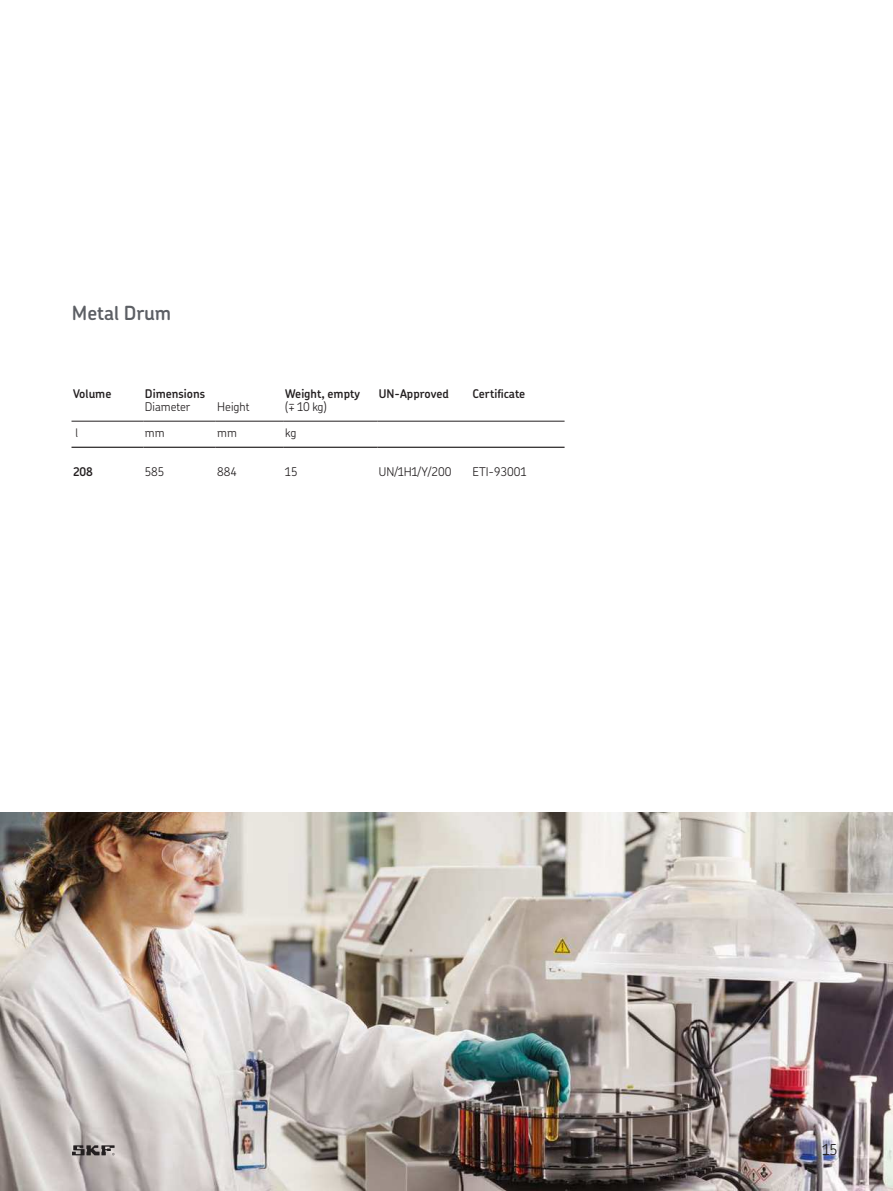
<style>
.page{position:relative;width:893px;height:1191px;background:#fff}
.page>*{position:absolute;margin:0;border:0;box-sizing:border-box;transform-origin:0 0}
.t1{font:600 19.5px "SKF Chevin OT";color:#5c5f64}
.t2{font:300 15px "SKF Chevin OT";color:#231f20}
.t3{font:300 12px "SKF Chevin OT";color:#231f20}
.t4{font:600 12px "SKF Chevin OT";color:#231f20}
</style>
<div class="page">
<hr style="left:71px;top:421px;width:72px;height:1px;background:#231f20">
<hr style="left:71px;top:447px;width:72px;height:1px;background:#231f20">
<hr style="left:143px;top:421px;width:73px;height:1px;background:#231f20">
<hr style="left:143px;top:447px;width:73px;height:1px;background:#231f20">
<hr style="left:216px;top:421px;width:68px;height:1px;background:#231f20">
<hr style="left:216px;top:447px;width:68px;height:1px;background:#231f20">
<hr style="left:284px;top:421px;width:93px;height:1px;background:#231f20">
<hr style="left:284px;top:447px;width:93px;height:1px;background:#231f20">
<hr style="left:377px;top:421px;width:94px;height:1px;background:#231f20">
<hr style="left:377px;top:447px;width:94px;height:1px;background:#231f20">
<hr style="left:471px;top:421px;width:93px;height:1px;background:#231f20">
<hr style="left:471px;top:447px;width:93px;height:1px;background:#231f20">
<img style="left:0;top:812px;width:892px;height:379px">
<svg style="left:72px;top:1145px;width:43px;height:10px"></svg>
<h1 class="t1" style="left:72px;top:304px;width:101px">Metal Drum</h1>
<p class="t4" style="left:73px;top:388px;width:40px">Volume</p>
<p class="t4" style="left:145px;top:388px;width:62px">Dimensions</p>
<p class="t4" style="left:285px;top:388px;width:76px">Weight, empty</p>
<p class="t4" style="left:379px;top:388px;width:71px">UN-Approved</p>
<p class="t4" style="left:472px;top:388px;width:54px">Certificate</p>
<p class="t3" style="left:145px;top:401px;width:47px">Diameter</p>
<p class="t3" style="left:217px;top:401px;width:34px">Height</p>
<p class="t3" style="left:285px;top:401px;width:43px">(∓ 10 kg)</p>
<p class="t3" style="left:75px;top:427px;width:4px">l</p>
<p class="t3" style="left:145px;top:427px;width:21px">mm</p>
<p class="t3" style="left:217px;top:427px;width:21px">mm</p>
<p class="t3" style="left:285px;top:427px;width:13px">kg</p>
<p class="t4" style="left:73px;top:466px;width:21px">208</p>
<p class="t3" style="left:145px;top:466px;width:21px">585</p>
<p class="t3" style="left:217px;top:466px;width:21px">884</p>
<p class="t3" style="left:285px;top:466px;width:14px">15</p>
<p class="t3" style="left:379px;top:466px;width:74px">UN/1H1/Y/200</p>
<p class="t3" style="left:472px;top:466px;width:55px">ETI-93001</p>
<p class="t2" style="left:822px;top:1143px;width:17px">15</p>
</div>
